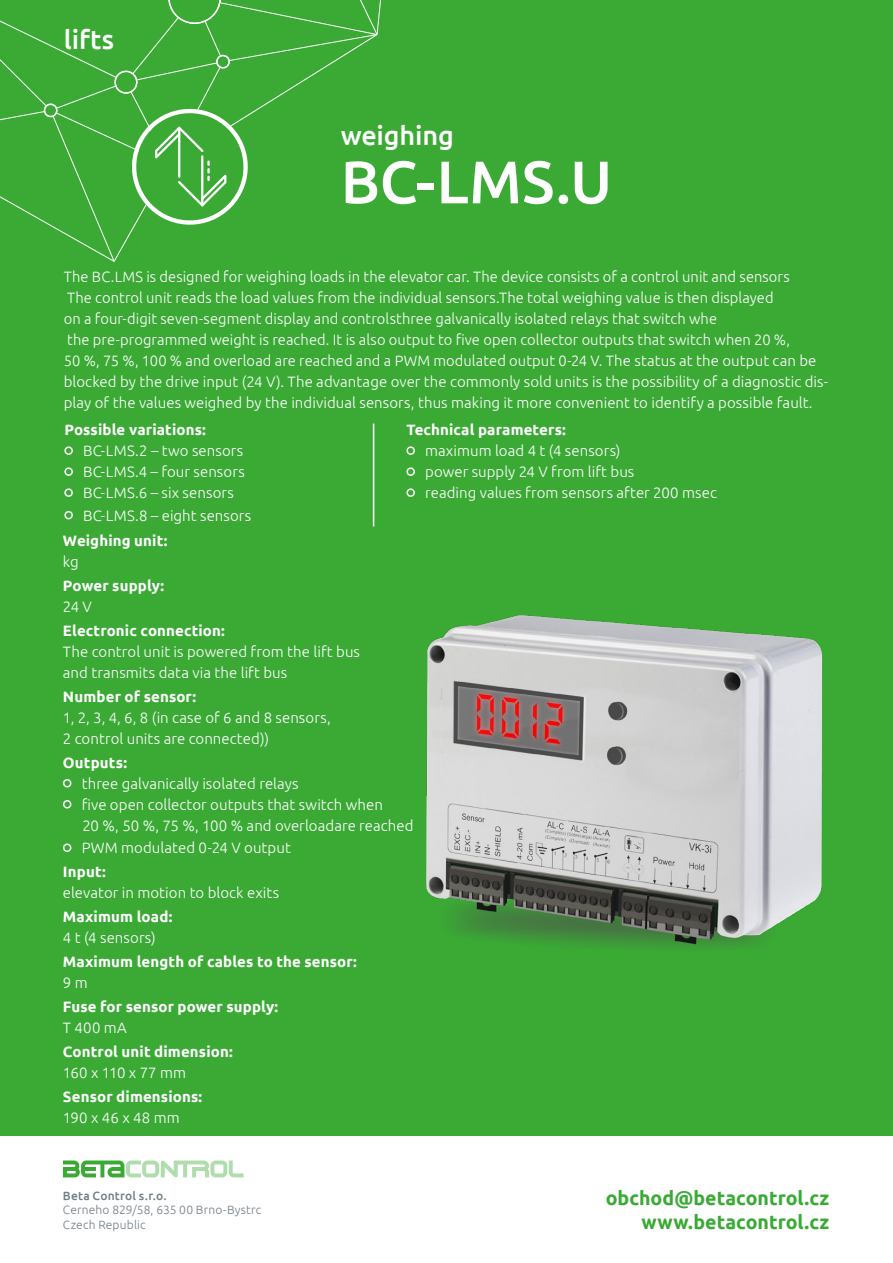
<style>
.page{position:relative;width:893px;height:1263px;background:#fff}
.page>*{position:absolute;margin:0;border:0;box-sizing:border-box;transform-origin:0 0}
.t1{font:500 60px "Ubuntu";color:#fff}
.t2{font:500 27px "Ubuntu";letter-spacing:-.005em;color:#fff}
.t3{font:700 19.5px "Ubuntu";color:#3aaa35}
.t4{font:300 15px/21px "Ubuntu";letter-spacing:.005em;color:#fff}
.t5{font:700 15px "Ubuntu";letter-spacing:.01em;color:#fff}
.t6{font:300 15px "Ubuntu";letter-spacing:-.02em;color:#fff}
.t7{font:300 12px "Ubuntu";letter-spacing:.015em;color:#727f87}
.t8{font:500 12px "Ubuntu";letter-spacing:.015em;color:#727f87}
</style>
<div class="page">
<div style="left:0;top:0;width:893px;height:1135px;background:#3aaa35"></div>
<svg style="left:63px;top:1160px;width:181px;height:17px"></svg>
<svg style="left:0;top:0;width:381px;height:262px"></svg>
<hr style="left:373px;top:423px;width:1px;height:103px;background:#fff">
<div style="left:64px;top:446px;width:9px;height:9px;border:2px solid #fff;border-radius:50%"></div>
<div style="left:64px;top:467px;width:9px;height:9px;border:2px solid #fff;border-radius:50%"></div>
<div style="left:64px;top:488px;width:9px;height:9px;border:2px solid #fff;border-radius:50%"></div>
<div style="left:64px;top:511px;width:9px;height:8px;border:2px solid #fff;border-radius:50%"></div>
<div style="left:406px;top:446px;width:9px;height:9px;border:2px solid #fff;border-radius:50%"></div>
<div style="left:406px;top:467px;width:9px;height:9px;border:2px solid #fff;border-radius:50%"></div>
<div style="left:406px;top:488px;width:9px;height:9px;border:2px solid #fff;border-radius:50%"></div>
<img style="left:426px;top:615px;width:397px;height:332px">
<div style="left:63px;top:779px;width:8px;height:8px;border:2px solid #fff;border-radius:50%"></div>
<div style="left:63px;top:800px;width:8px;height:8px;border:2px solid #fff;border-radius:50%"></div>
<div style="left:63px;top:843px;width:8px;height:9px;border:2px solid #fff;border-radius:50%"></div>
<p class="t2" style="left:64px;top:23px;width:52px">lifts</p>
<p class="t2" style="left:341px;top:118px;width:115px">weighing</p>
<p class="t1" style="left:341px;top:144px;width:273px">BC-LMS.U</p>
<p class="t4" style="left:64px;top:265px;width:766px">The BC.LMS is designed for weighing loads in the elevator car. The device consists of a control unit and sensors<br>The control unit reads the load values from the individual sensors.The total weighing value is then displayed<br>on a four-digit seven-segment display and controlsthree galvanically isolated relays that switch whe<br>the pre-programmed weight is reached. It is also output to five open collector outputs that switch when 20 %,<br>50 %, 75 %, 100 % and overload are reached and a PWM modulated output 0-24 V. The status at the output can be blocked by the drive input (24 V). The advantage over the commonly sold units is the possibility of a diagnostic dis&shy;play of the values weighed by the individual sensors, thus making it more convenient to identify a possible fault.</p>
<p class="t5" style="left:64px;top:421px;width:143px">Possible variations:</p>
<p class="t4" style="left:83px;top:440px;width:162px">BC-LMS.2 – two sensors</p>
<p class="t4" style="left:83px;top:461px;width:163px">BC-LMS.4 – four sensors</p>
<p class="t4" style="left:83px;top:482px;width:152px">BC-LMS.6 – six sensors</p>
<p class="t4" style="left:83px;top:504px;width:170px">BC-LMS.8 – eight sensors</p>
<p class="t5" style="left:406px;top:421px;width:161px">Technical parameters:</p>
<p class="t4" style="left:425px;top:440px;width:197px">maximum load 4 t (4 sensors)</p>
<p class="t4" style="left:425px;top:461px;width:211px">power supply 24 V from lift bus</p>
<p class="t4" style="left:425px;top:482px;width:293px">reading values from sensors after 200 msec</p>
<p class="t5" style="left:63px;top:531px;width:106px">Weighing unit:</p>
<p class="t4" style="left:63px;top:550px;width:17px">kg</p>
<p class="t5" style="left:63px;top:576px;width:103px">Power supply:</p>
<p class="t4" style="left:63px;top:595px;width:30px">24 V</p>
<p class="t5" style="left:63px;top:621px;width:163px">Electronic connection:</p>
<p class="t4" style="left:63px;top:640px;width:299px">The control unit is powered from the lift bus and transmits data via the lift bus</p>
<p class="t5" style="left:63px;top:687px;width:135px">Number of sensor:</p>
<p class="t4" style="left:63px;top:706px;width:269px">1, 2, 3, 4, 6, 8 (in case of 6 and 8 sensors,<br>2 control units are connected))</p>
<p class="t5" style="left:63px;top:753px;width:66px">Outputs:</p>
<p class="t4" style="left:82px;top:772px;width:219px">three galvanically isolated relays</p>
<p class="t4" style="left:82px;top:793px;width:333px">five open collector outputs that switch when<br>20 %, 50 %, 75 %, 100 % and overloadare reached</p>
<p class="t4" style="left:82px;top:837px;width:211px">PWM modulated 0-24 V output</p>
<p class="t5" style="left:63px;top:863px;width:44px">Input:</p>
<p class="t4" style="left:63px;top:882px;width:218px">elevator in motion to block exits</p>
<p class="t5" style="left:63px;top:908px;width:111px">Maximum load:</p>
<p class="t4" style="left:63px;top:927px;width:94px">4 t (4 sensors)</p>
<p class="t5" style="left:63px;top:953px;width:295px">Maximum length of cables to the sensor:</p>
<p class="t4" style="left:63px;top:972px;width:26px">9 m</p>
<p class="t5" style="left:63px;top:998px;width:217px">Fuse for sensor power supply:</p>
<p class="t4" style="left:63px;top:1017px;width:65px">T 400 mA</p>
<p class="t5" style="left:63px;top:1043px;width:171px">Control unit dimension:</p>
<p class="t6" style="left:63px;top:1064px;width:125px">160 x 110 x 77 mm</p>
<p class="t5" style="left:63px;top:1088px;width:141px">Sensor dimensions:</p>
<p class="t4" style="left:63px;top:1107px;width:118px">190 x 46 x 48 mm</p>
<p class="t8" style="left:63px;top:1188px;width:105px">Beta Control s.r.o.</p>
<p class="t7" style="left:63px;top:1203px;width:200px">Cerneho 829/58, 635 00 Brno-Bystrc</p>
<p class="t7" style="left:63px;top:1217px;width:84px">Czech Republic</p>
<p class="t3" style="left:606px;top:1186px;width:225px">obchod@betacontrol.cz</p>
<p class="t3" style="left:641px;top:1210px;width:189px">www.betacontrol.cz</p>
</div>
